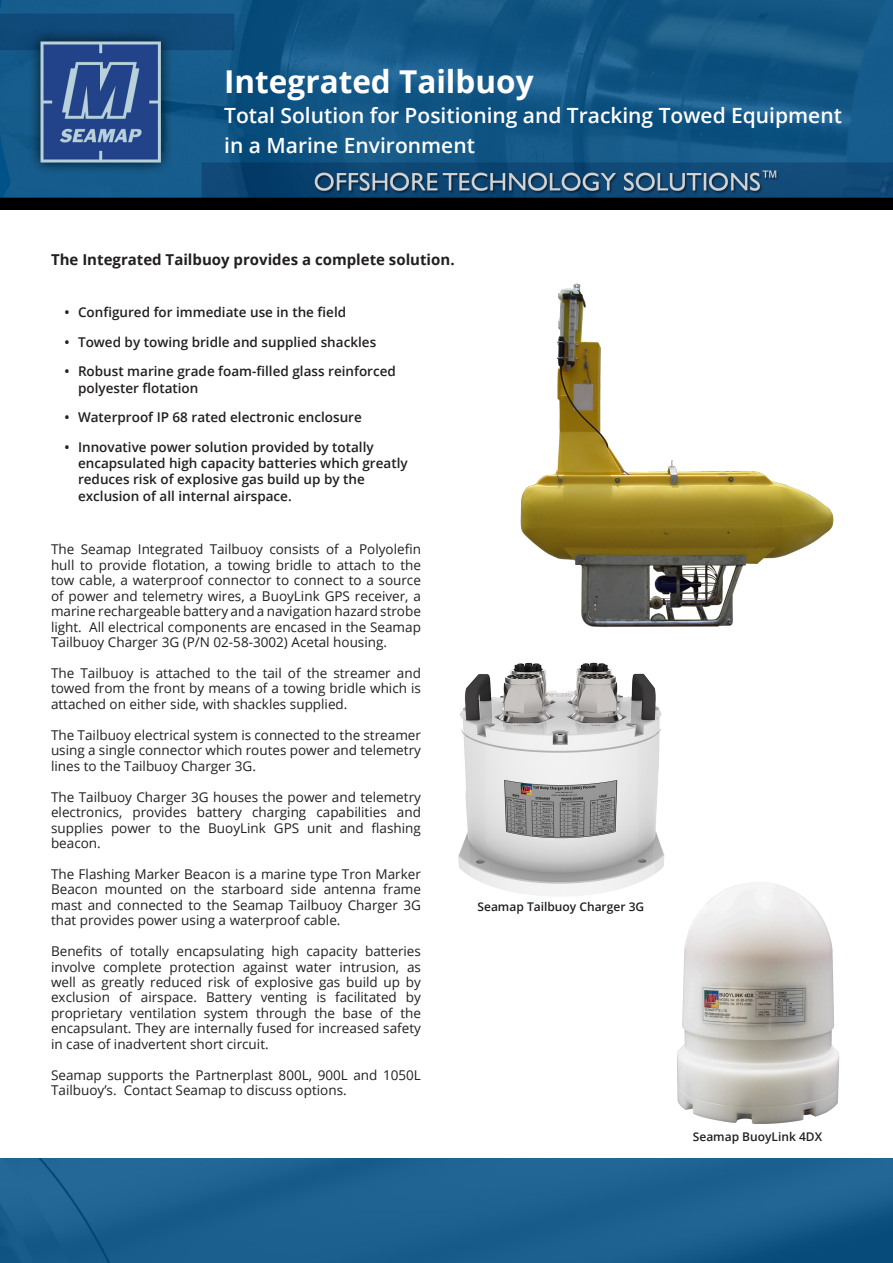
<style>
.page{position:relative;width:893px;height:1263px;background:#fff}
.page>*{position:absolute;margin:0;border:0;box-sizing:border-box;transform-origin:0 0}
.t1{font:700 31.5px "Open Sans";color:#fff}
.t2{font:600 21px/30px "Open Sans";color:#fff}
.t3{font:700 15px "Open Sans";color:#231f20}
.t4{font:13.5px/15.5px "Open Sans";color:#231f20;text-align:justify}
.t5{font:600 13.5px/16.2px "Open Sans";color:#231f20}
.t6{font:600 12px "Open Sans";color:#231f20}
</style>
<div class="page">
<img style="left:0;top:0;width:893px;height:209px">
<img style="left:0;top:1158px;width:893px;height:105px">
<img style="left:458px;top:662px;width:207px;height:234px">
<img style="left:677px;top:882px;width:163px;height:242px">
<img style="left:520px;top:283px;width:314px;height:344px">
<p class="t1" style="left:224px;top:59px;width:311px">Integrated Tailbuoy</p>
<p class="t2" style="left:224px;top:100px;width:619px">Total Solution for Positioning and Tracking Towed Equipment in a Marine Environment</p>
<p class="t3" style="left:51px;top:249px;width:405px">The Integrated Tailbuoy provides a complete solution.</p>
<p class="t5" style="left:65px;top:304px;width:283px">• Configured for immediate use in the field</p>
<p class="t5" style="left:65px;top:333px;width:313px">• Towed by towing bridle and supplied shackles</p>
<p class="t5" style="left:78px;top:363px;width:319px;text-indent:-14px">• Robust marine grade foam-filled glass reinforced polyester flotation</p>
<p class="t5" style="left:65px;top:409px;width:299px">• Waterproof IP 68 rated electronic enclosure</p>
<p class="t5" style="left:78px;top:439px;width:331px;text-indent:-14px">• Innovative power solution provided by totally encapsulated high capacity batteries which greatly reduces risk of explosive gas build up by the exclusion of all internal airspace.</p>
<p class="t4" style="left:51px;top:541px;width:371px">The Seamap Integrated Tailbuoy consists of a Polyolefin hull to provide flotation, a towing bridle to attach to the tow cable, a waterproof connector to connect to a source of power and telemetry wires, a BuoyLink GPS receiver, a marine rechargeable battery and a navigation hazard strobe light. All electrical components are encased in the Seamap Tailbuoy Charger 3G (P/N 02-58-3002) Acetal housing.</p>
<p class="t4" style="left:51px;top:665px;width:371px">The Tailbuoy is attached to the tail of the streamer and towed from the front by means of a towing bridle which is attached on either side, with shackles supplied.</p>
<p class="t4" style="left:51px;top:727px;width:371px">The Tailbuoy electrical system is connected to the streamer using a single connector which routes power and telemetry lines to the Tailbuoy Charger 3G.</p>
<p class="t4" style="left:51px;top:789px;width:371px">The Tailbuoy Charger 3G houses the power and telemetry electronics, provides battery charging capabilities and supplies power to the BuoyLink GPS unit and flashing beacon.</p>
<p class="t4" style="left:51px;top:866px;width:371px">The Flashing Marker Beacon is a marine type Tron Marker Beacon mounted on the starboard side antenna frame mast and connected to the Seamap Tailbuoy Charger 3G that provides power using a waterproof cable.</p>
<p class="t4" style="left:51px;top:943px;width:371px">Benefits of totally encapsulating high capacity batteries involve complete protection against water intrusion, as well as greatly reduced risk of explosive gas build up by exclusion of airspace. Battery venting is facilitated by proprietary ventilation system through the base of the encapsulant. They are internally fused for increased safety in case of inadvertent short circuit.</p>
<p class="t4" style="left:51px;top:1067px;width:371px">Seamap supports the Partnerplast 800L, 900L and 1050L<br>Tailbuoy’s. Contact Seamap to discuss options.</p>
<p class="t6" style="left:477px;top:898px;width:168px">Seamap Tailbuoy Charger 3G</p>
<p class="t6" style="left:693px;top:1128px;width:131px">Seamap BuoyLink 4DX</p>
</div>
